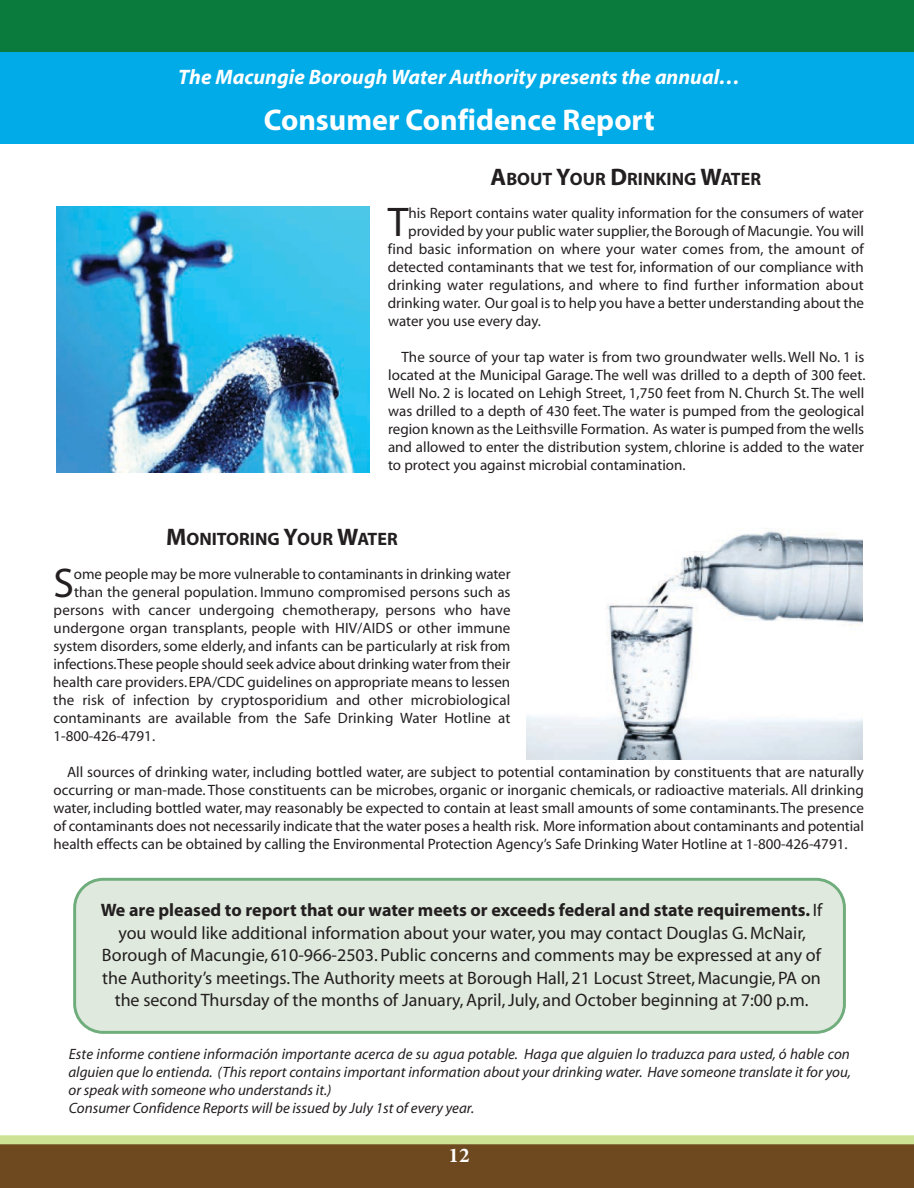
<style>
.page{position:relative;width:914px;height:1188px;background:#fff}
.page>*{position:absolute;margin:0;border:0;box-sizing:border-box;transform-origin:0 0}
.t1{font:41.7px "Myriad";color:#231f20}
.t2{font:700 30px "Myriad";color:#fff}
.t3{font:italic 700 21px "Myriad";color:#fff}
.t4{font:700 21px "Minion Pro";color:#fff}
.t5{font:18px/22.5px "Myriad";color:#231f20;text-align:center}
.t6{font:700 18px "Myriad";color:#231f20}
.t7{font:15px/18px "Myriad";color:#231f20;text-align:justify}
.t8{font:italic 15px/18px "Myriad";color:#231f20}
.s1{font-size:24px}
.s2{font-weight:700}
</style>
<div class="page">
<div style="left:0;top:1144px;width:913px;height:44px;background:#6e4920"></div>
<div style="left:0;top:1135px;width:913px;height:9px;background:#cee295"></div>
<div style="left:0;top:17px;width:913px;height:127px;background:#00abe7"></div>
<div style="left:0;top:0;width:913px;height:52px;background:#0a7b3d"></div>
<div style="left:73px;top:878px;width:772px;height:156px;background:#dfe9dd"></div>
<img style="left:56px;top:206px;width:313px;height:266px">
<img style="left:526px;top:528px;width:336px;height:231px">
<h3 class="t3" style="left:178px;top:69px;width:563px">The Macungie Borough Water Authority presents the annual…</h3>
<h2 class="t2" style="left:264px;top:109px;width:392px">Consumer Confidence Report</h2>
<p class="t6" style="left:490px;top:172px;width:272px"><span class="s1">A</span>BOUT <span class="s1">Y</span>OUR <span class="s1">D</span>RINKING <span class="s1">W</span>ATER</p>
<h1 class="t1" style="left:388px;top:206px;width:22px">T</h1>
<p class="t7" style="left:408px;top:205px;width:457px">his Report contains water quality information for the consumers of water</p>
<p class="t7" style="left:408px;top:223px;width:457px">provided by your public water supplier, the Borough of Macungie. You will</p>
<p class="t7" style="left:388px;top:241px;width:477px">find basic information on where your water comes from, the amount of</p>
<p class="t7" style="left:388px;top:259px;width:477px">detected contaminants that we test for, information of our compliance with</p>
<p class="t7" style="left:387px;top:277px;width:477px">drinking water regulations, and where to find further information about</p>
<p class="t7" style="left:387px;top:295px;width:478px">drinking water. Our goal is to help you have a better understanding about the</p>
<p class="t7" style="left:388px;top:313px;width:154px">water you use every day.</p>
<p class="t7" style="left:388px;top:349px;width:479px;text-indent:14px">The source of your tap water is from two groundwater wells. Well No. 1 is located at the Municipal Garage. The well was drilled to a depth of 300 feet.<br>Well No. 2 is located on Lehigh Street, 1,750 feet from N. Church St. The well was drilled to a depth of 430 feet. The water is pumped from the geological region known as the Leithsville Formation. As water is pumped from the wells and allowed to enter the distribution system, chlorine is added to the water to protect you against microbial contamination.</p>
<p class="t6" style="left:166px;top:532px;width:233px"><span class="s1">M</span>ONITORING <span class="s1">Y</span>OUR <span class="s1">W</span>ATER</p>
<h1 class="t1" style="left:53px;top:568px;width:22px">S</h1>
<p class="t7" style="left:74px;top:567px;width:438px">ome people may be more vulnerable to contaminants in drinking water</p>
<p class="t7" style="left:74px;top:585px;width:438px">than the general population. Immuno compromised persons such as</p>
<p class="t7" style="left:54px;top:603px;width:458px">persons with cancer undergoing chemotherapy, persons who have</p>
<p class="t7" style="left:54px;top:621px;width:458px">undergone organ transplants, people with HIV/AIDS or other immune</p>
<p class="t7" style="left:54px;top:639px;width:458px">system disorders, some elderly, and infants can be particularly at risk from</p>
<p class="t7" style="left:53px;top:657px;width:458px">infections.These people should seek advice about drinking water from their</p>
<p class="t7" style="left:53px;top:675px;width:458px">health care providers. EPA/CDC guidelines on appropriate means to lessen</p>
<p class="t7" style="left:53px;top:693px;width:458px">the risk of infection by cryptosporidium and other microbiological</p>
<p class="t7" style="left:53px;top:711px;width:458px">contaminants are available from the Safe Drinking Water Hotline at</p>
<p class="t7" style="left:53px;top:729px;width:103px">1-800-426-4791.</p>
<p class="t7" style="left:53px;top:765px;width:812px;text-indent:14px">All sources of drinking water, including bottled water, are subject to potential contamination by constituents that are naturally occurring or man-made. Those constituents can be microbes, organic or inorganic chemicals, or radioactive materials. All drinking water, including bottled water, may reasonably be expected to contain at least small amounts of some contaminants. The presence of contaminants does not necessarily indicate that the water poses a health risk. More information about contaminants and potential health effects can be obtained by calling the Environmental Protection Agency’s Safe Drinking Water Hotline at 1-800-426-4791.</p>
<p class="t5" style="left:101px;top:901px;width:723px"><span class="s2">We are pleased to report that our water meets or exceeds federal and state requirements.</span> If you would like additional information about your water, you may contact Douglas G. McNair, Borough of Macungie, 610-966-2503. Public concerns and comments may be expressed at any of the Authority’s meetings. The Authority meets at Borough Hall, 21 Locust Street, Macungie, PA on the second Thursday of the months of January, April, July, and October beginning at 7:00 p.m.</p>
<p class="t8" style="left:68px;top:1046px;width:783px">Este informe contiene información importante acerca de su agua potable. Haga que alguien lo traduzca para usted, ó hable con alguien que lo entienda. (This report contains important information about your drinking water. Have someone translate it for you, or speak with someone who understands it.)<br>Consumer Confidence Reports will be issued by July 1st of every year.</p>
<h3 class="t4" style="left:448px;top:1147px;width:22px">12</h3>
</div>
